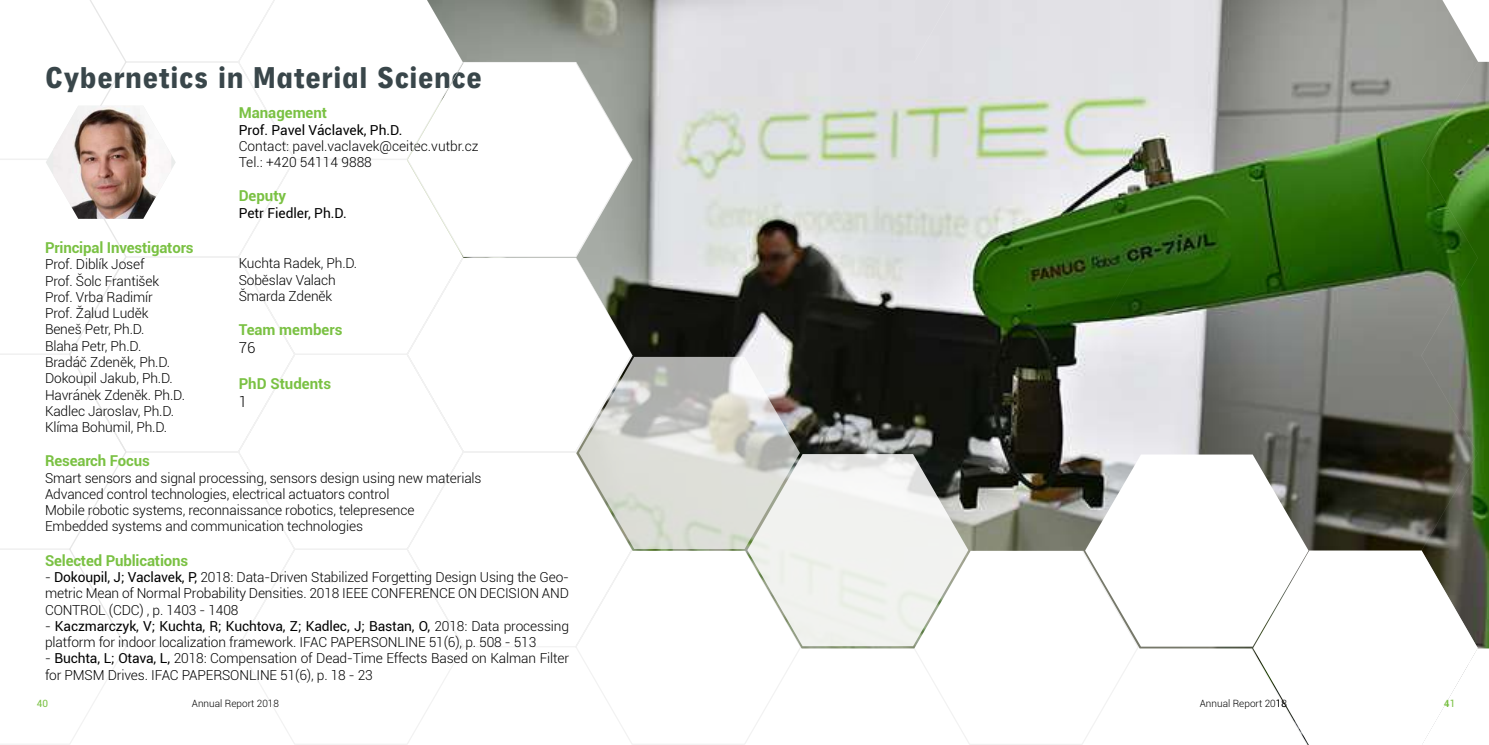
<style>
.page{position:relative;width:1489px;height:745px;background:#fff}
.page>*{position:absolute;margin:0;border:0;box-sizing:border-box;transform-origin:0 0}
.t1{font:900 31.25px "Neuzeit Grotesk Cond W01";color:#39464a}
.t2{font:700 15px "Roboto";letter-spacing:-.01em;color:#7ac143}
.t3{font:300 15px "Roboto";color:#000}
.t4{font:300 13.75px/16.2px "Roboto";letter-spacing:-.01em;color:#000}
.t5{font:13.75px "Roboto";color:#000}
.t6{font:300 10px "Roboto";color:#000}
.t7{font:10px "Roboto";color:#7ac143}
.s1{font-weight:400}
</style>
<div class="page">
<svg style="left:0;top:0;width:127px;height:744px"></svg>
<svg style="left:46px;top:106px;width:130px;height:113px"></svg>
<img style="left:53px;top:106px;width:118px;height:113px">
<img style="left:407px;top:0;width:1081px;height:744px">
<svg style="left:1085px;top:454px;width:392px;height:290px"></svg>
<svg style="left:577px;top:161px;width:391px;height:484px"></svg>
<h1 class="t1" style="left:45px;top:60px;width:439px">Cybernetics in Material Science</h1>
<p class="t2" style="left:239px;top:102px;width:90px">Management</p>
<p class="t5" style="left:239px;top:120px;width:165px">Prof. Pavel Václavek, Ph.D.</p>
<p class="t4" style="left:239px;top:137px;width:241px">Contact: pavel.vaclavek@ceitec.vutbr.cz<br>Tel.: +420 54114 9888</p>
<p class="t2" style="left:239px;top:185px;width:49px">Deputy</p>
<p class="t5" style="left:239px;top:203px;width:110px">Petr Fiedler, Ph.D.</p>
<p class="t4" style="left:239px;top:255px;width:120px">Kuchta Radek, Ph.D.<br>Soběslav Valach<br>Šmarda Zdeněk</p>
<p class="t2" style="left:239px;top:319px;width:105px">Team members</p>
<p class="t3" style="left:239px;top:337px;width:18px">76</p>
<p class="t2" style="left:239px;top:373px;width:94px">PhD Students</p>
<p class="t3" style="left:239px;top:391px;width:10px">1</p>
<p class="t2" style="left:45px;top:237px;width:150px">Principal Investigators</p>
<p class="t4" style="left:45px;top:256px;width:141px">Prof. Diblík Josef<br>Prof. Šolc František<br>Prof. Vrba Radimír<br>Prof. Žalud Luděk<br>Beneš Petr, Ph.D.<br>Blaha Petr, Ph.D.<br>Bradáč Zdeněk, Ph.D.<br>Dokoupil Jakub, Ph.D.<br>Havránek Zdeněk. Ph.D.<br>Kadlec Jaroslav, Ph.D.<br>Klíma Bohumil, Ph.D.</p>
<p class="t2" style="left:45px;top:450px;width:106px">Research Focus</p>
<p class="t4" style="left:45px;top:469px;width:438px">Smart sensors and signal processing, sensors design using new materials Advanced control technologies, electrical actuators control<br>Mobile robotic systems, reconnaissance robotics, telepresence<br>Embedded systems and communication technologies</p>
<p class="t2" style="left:45px;top:549px;width:145px">Selected Publications</p>
<p class="t4" style="left:45px;top:568px;width:525px;text-align:justify">- <span class="s1">Dokoupil, J; Vaclavek, P,</span> 2018: Data-Driven Stabilized Forgetting Design Using the Geo&shy;metric Mean of Normal Probability Densities. 2018 IEEE CONFERENCE ON DECISION AND CONTROL (CDC) , p. 1403 - 1408</p>
<p class="t4" style="left:45px;top:617px;width:525px">- <span class="s1">Kaczmarczyk, V; Kuchta, R; Kuchtova, Z; Kadlec, J; Bastan, O,</span> 2018: Data processing platform for indoor localization framework. IFAC PAPERSONLINE 51(6), p. 508 - 513</p>
<p class="t4" style="left:45px;top:649px;width:525px">- <span class="s1">Buchta, L; Otava, L,</span> 2018: Compensation of Dead-Time Effects Based on Kalman Filter for PMSM Drives. IFAC PAPERSONLINE 51(6), p. 18 - 23</p>
<p class="t7" style="left:37px;top:696px;width:13px">40</p>
<p class="t6" style="left:192px;top:696px;width:89px">Annual Report 2018</p>
<p class="t6" style="left:1199px;top:696px;width:89px">Annual Report 2018</p>
<p class="t7" style="left:1443px;top:696px;width:13px">41</p>
</div>
